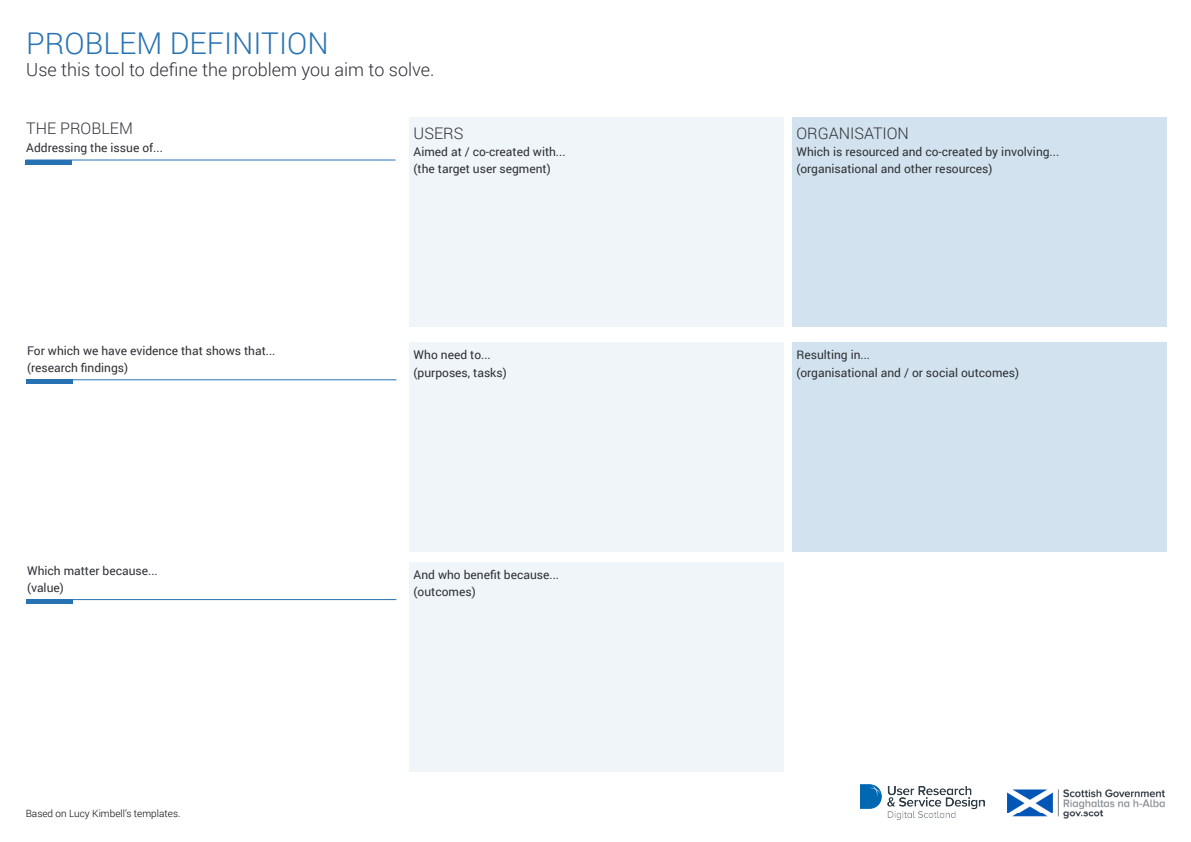
<style>
.page{position:relative;width:1191px;height:842px;background:#fff}
.page>*{position:absolute;margin:0;border:0;box-sizing:border-box;transform-origin:0 0}
.t1{font:300 30px "Roboto";color:#2772b2}
.t2{font:300 18px "Roboto";color:#2e3134}
.t3{font:300 16px "Roboto";color:#2e3134}
.t4{font:12px/17.2px "Roboto";color:#2e3134}
.t5{font:300 10px "Roboto";color:#000}
</style>
<div class="page">
<img style="left:1007px;top:789px;width:158px;height:30px">
<div style="left:792px;top:118px;width:374px;height:209px;background:#d3e2ef"></div>
<div style="left:792px;top:342px;width:374px;height:210px;background:#d3e2ef"></div>
<div style="left:409px;top:118px;width:374px;height:209px;background:#f0f5f9"></div>
<div style="left:409px;top:342px;width:374px;height:210px;background:#f0f5f9"></div>
<div style="left:409px;top:562px;width:374px;height:209px;background:#f0f5f9"></div>
<hr style="left:26px;top:160px;width:46px;height:4px;background:#2772b2">
<hr style="left:26px;top:159px;width:369px;height:1px;background:#2772b2">
<hr style="left:26px;top:380px;width:47px;height:4px;background:#2772b2">
<hr style="left:26px;top:379px;width:370px;height:1px;background:#2772b2">
<hr style="left:26px;top:600px;width:47px;height:4px;background:#2772b2">
<hr style="left:26px;top:599px;width:370px;height:1px;background:#2772b2">
<img style="left:860px;top:784px;width:124px;height:35px">
<h1 class="t1" style="left:26px;top:23px;width:304px">PROBLEM DEFINITION</h1>
<h2 class="t2" style="left:26px;top:57px;width:409px">Use this tool to define the problem you aim to solve.</h2>
<h3 class="t3" style="left:26px;top:118px;width:108px">THE PROBLEM</h3>
<p class="t4" style="left:26px;top:138px;width:138px">Addressing the issue of...</p>
<h3 class="t3" style="left:413px;top:122px;width:51px">USERS</h3>
<p class="t4" style="left:413px;top:143px;width:153px">Aimed at / co-created with... (the target user segment)</p>
<p class="t4" style="left:27px;top:342px;width:250px">For which we have evidence that shows that... (research findings)</p>
<p class="t4" style="left:413px;top:346px;width:95px">Who need to... (purposes, tasks)</p>
<p class="t4" style="left:27px;top:561px;width:132px">Which matter because... (value)</p>
<p class="t4" style="left:413px;top:566px;width:147px">And who benefit because... (outcomes)</p>
<p class="t5" style="left:26px;top:807px;width:156px">Based on Lucy Kimbell’s templates.</p>
<h3 class="t3" style="left:796px;top:122px;width:114px">ORGANISATION</h3>
<p class="t4" style="left:796px;top:143px;width:264px">Which is resourced and co-created by involving... (organisational and other resources)</p>
<p class="t4" style="left:796px;top:346px;width:224px">Resulting in...<br>(organisational and / or social outcomes)</p>
</div>
